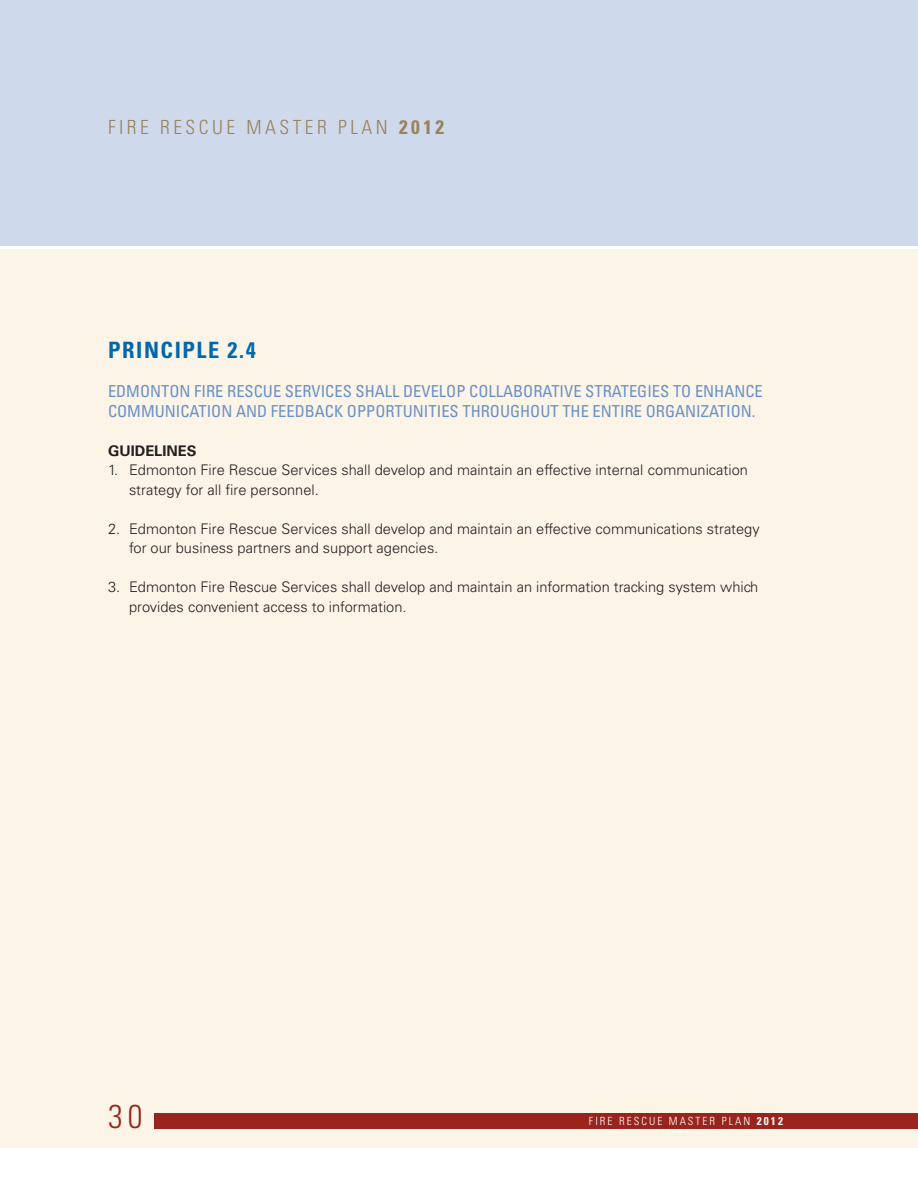
<style>
.page{position:relative;width:918px;height:1188px;background:#fff}
.page>*{position:absolute;margin:0;border:0;box-sizing:border-box;transform-origin:0 0}
.t1{font:300 condensed 33px "Univers";color:#9a241c}
.t2{font:700 condensed 22.5px "Univers";letter-spacing:.07em;color:#0168ad}
.t3{font:300 condensed 19.5px "Univers";letter-spacing:.18em;color:#98835c}
.t4{font:condensed 16.5px "Univers";color:#6a91c7}
.t5{font:300 14.7px/19.5px "Univers";color:#231f20}
.t6{font:700 14.7px "Univers";color:#231f20}
.t7{font:300 condensed 11.25px "Univers";letter-spacing:.18em;color:#fff}
.s1{font-weight:700}
</style>
<div class="page">
<div style="left:0;top:249px;width:918px;height:899px;background:#fcf5e7"></div>
<div style="left:0;top:0;width:918px;height:246px;background:#cfd9ec"></div>
<div style="left:154px;top:1113px;width:764px;height:15px;background:#9a241c"></div>
<h3 class="t3" style="left:108px;top:115px;width:338px">FIRE RESCUE MASTER PLAN <span class="s1">2012</span></h3>
<h2 class="t2" style="left:108px;top:337px;width:149px">PRINCIPLE 2.4</h2>
<p class="t4" style="left:108px;top:381px;width:221px">ED MONTON FIRE RESCUE SERVICES</p>
<p class="t4" style="left:356px;top:381px;width:142px">SHALL DEVELOP COLLAB</p>
<p class="t4" style="left:523px;top:381px;width:19px">ORATI</p>
<p class="t4" style="left:564px;top:381px;width:31px">VE STRATE</p>
<p class="t4" style="left:637px;top:381px;width:117px">GIES TO ENHANCE</p>
<p class="t4" style="left:108px;top:401px;width:76px">COMMUNICATI</p>
<p class="t4" style="left:211px;top:401px;width:70px">ON AND FEEDBAC</p>
<p class="t4" style="left:334px;top:401px;width:98px">K OPPORTUNITIES</p>
<p class="t4" style="left:462px;top:401px;width:158px">THROUGHOUT THE ENTIRE</p>
<p class="t4" style="left:646px;top:401px;width:111px">ORGANIZATI ON.</p>
<p class="t6" style="left:108px;top:442px;width:88px">GUIDELINES</p>
<p class="t5" style="left:129px;top:460px;width:620px;text-indent:-21px">1. Edmonton Fire Rescue Services shall develop and maintain an effective internal communication strategy for all fire personnel.</p>
<p class="t5" style="left:129px;top:519px;width:632px;text-indent:-21px">2. Edmonton Fire Rescue Services shall develop and maintain an effective communications strategy for our business partners and support agencies.</p>
<p class="t5" style="left:129px;top:577px;width:631px;text-indent:-21px">3. Edmonton Fire Rescue Services shall develop and maintain an information tracking system which provides convenient access to information.</p>
<h1 class="t1" style="left:108px;top:1097px;width:36px">30</h1>
<p class="t7" style="left:589px;top:1114px;width:196px">FIRE RESCUE MASTER PLAN <span class="s1">2012</span></p>
</div>
